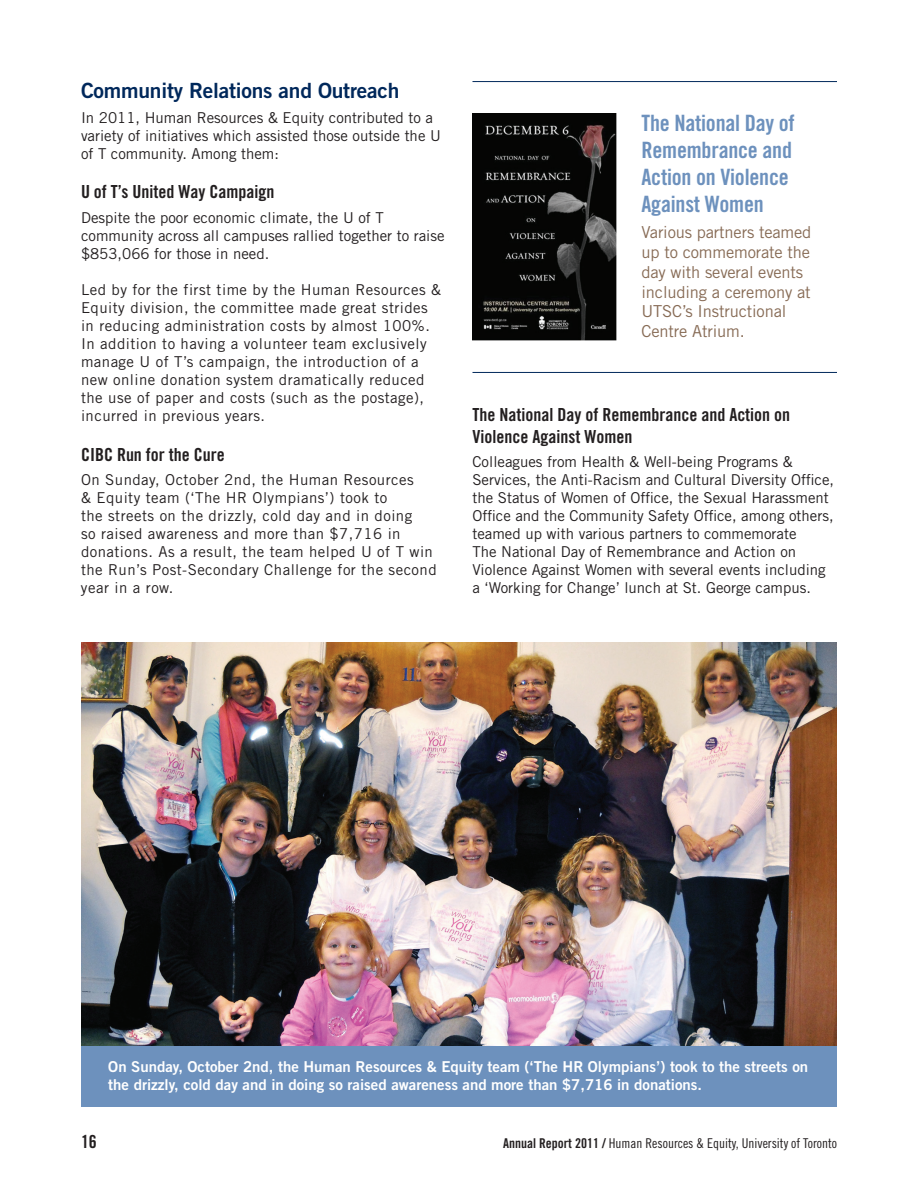
<style>
.page{position:relative;width:918px;height:1188px;background:#fff}
.page>*{position:absolute;margin:0;border:0;box-sizing:border-box;transform-origin:0 0}
.t1{font:22.5px/27px "Trade Gothic Bold Cond Twenty";letter-spacing:-.01em;color:#6d91bd}
.t2{font:21px "Trade Gothic Bold Two";letter-spacing:-.01em;color:#00285b}
.t3{font:18px/21.6px "Trade Gothic Bold Cond Twenty";color:#231f20}
.t4{font:16.5px/19.8px "Trade Gothic";letter-spacing:-.01em;color:#876b55}
.t5{font:15px/18px "Trade Gothic";color:#231f20}
.t6{font:15px/18px "Trade Gothic";letter-spacing:.03em;color:#231f20}
.t7{font:15px/18px "Trade Gothic Bold Two";color:#fff}
.t8{font:13.5px "Trade Gothic Cond Eighteen";color:#231f20}
.s1{font-family:"Trade Gothic Bold Cond Twenty"}
</style>
<div class="page">
<div style="left:81px;top:1045px;width:756px;height:62px;background:#6d91bd"></div>
<hr style="left:472px;top:372px;width:365px;height:1px;background:#00285b">
<hr style="left:472px;top:81px;width:365px;height:1px;background:#00285b">
<img style="left:472px;top:114px;width:145px;height:226px">
<img style="left:81px;top:643px;width:756px;height:402px">
<p class="t2" style="left:81px;top:77px;width:320px">Community Relations and Outreach</p>
<p class="t5" style="left:81px;top:108px;width:354px">In 2011, Human Resources &amp; Equity contributed to a</p>
<p class="t5" style="left:81px;top:126px;width:361px">variety of initiatives which assisted those outside the U of T community. Among them:</p>
<p class="t3" style="left:81px;top:181px;width:195px">U of T’s United Way Campaign</p>
<p class="t5" style="left:81px;top:209px;width:365px">Despite the poor economic climate, the U of T community across all campuses rallied together to raise $853,066 for those in need.</p>
<p class="t6" style="left:81px;top:281px;width:362px">Led by for the first time by the Human Resources &amp;</p>
<p class="t6" style="left:81px;top:299px;width:351px">Equity division, the committee made great strides in reducing administration costs by almost 100%.<br>In addition to having a volunteer team exclusively manage U of T’s campaign, the introduction of a new online donation system dramatically reduced the use of paper and costs (such as the postage), incurred in previous years.</p>
<p class="t3" style="left:81px;top:443px;width:145px">CIBC Run for the Cure</p>
<p class="t6" style="left:81px;top:471px;width:334px">On Sunday, October 2nd, the Human Resources &amp; Equity team (‘The HR Olympians’) took to</p>
<p class="t6" style="left:81px;top:507px;width:353px">the streets on the drizzly, cold day and in doing<br>so raised awareness and more than $7,716 in donations. As a result, the team helped U of T win</p>
<p class="t6" style="left:81px;top:561px;width:357px">the Run’s Post-Secondary Challenge for the second</p>
<p class="t6" style="left:81px;top:579px;width:94px">year in a row.</p>
<p class="t1" style="left:642px;top:109px;width:155px">The National Day of<br>Remembrance and<br>Action on Violence<br>Against Women</p>
<p class="t4" style="left:642px;top:222px;width:171px">Various partners teamed up to commemorate the day with several events including a ceremony at<br>UTSC’s Instructional<br>Centre Atrium.</p>
<p class="t3" style="left:472px;top:404px;width:319px">The National Day of Remembrance and Action on<br>Violence Against Women</p>
<p class="t5" style="left:472px;top:453px;width:322px">Colleagues from Health &amp; Well-being Programs &amp;</p>
<p class="t5" style="left:472px;top:471px;width:363px">Services, the Anti-Racism and Cultural Diversity Office,</p>
<p class="t5" style="left:472px;top:489px;width:363px">the Status of Women of Office, the Sexual Harassment<br>Office and the Community Safety Office, among others, teamed up with various partners to commemorate</p>
<p class="t5" style="left:472px;top:543px;width:325px">The National Day of Remembrance and Action on</p>
<p class="t5" style="left:472px;top:561px;width:355px">Violence Against Women with several events including a ‘Working for Change’ lunch at St. George campus.</p>
<p class="t7" style="left:108px;top:1057px;width:702px">On Sunday, October 2nd, the Human Resources &amp; Equity team (‘The HR Olympians’) took to the streets on the drizzly, cold day and in doing so raised awareness and more than $7,716 in donations.</p>
<p class="t3" style="left:81px;top:1130px;width:17px">16</p>
<p class="t8" style="left:503px;top:1135px;width:335px"><span class="s1">Annual Report 2011 /</span> Human Resources &amp; Equity, University of Toronto</p>
</div>
